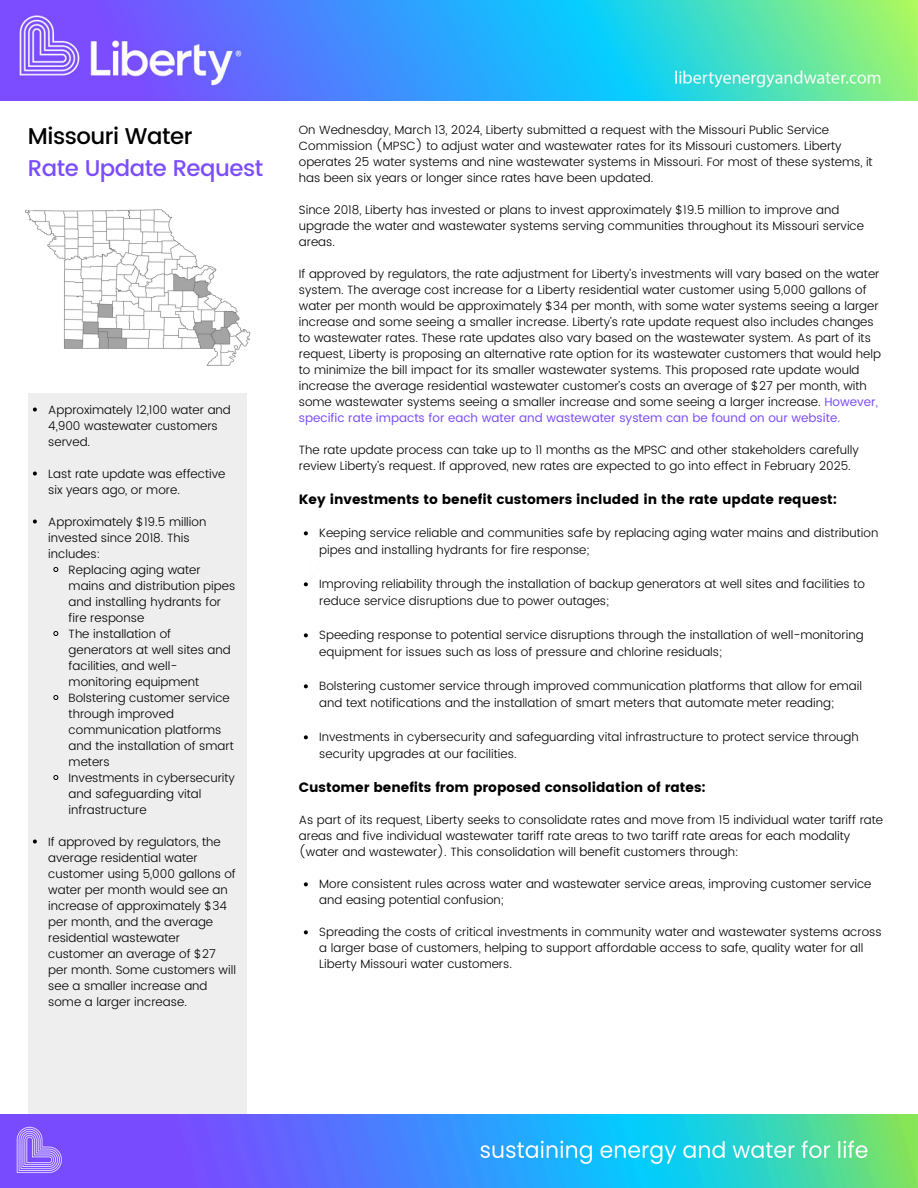
<style>
.page{position:relative;width:918px;height:1188px;background:#fff}
.page>*{position:absolute;margin:0;border:0;box-sizing:border-box;transform-origin:0 0}
.t1{font:500 22.8px/31.5px "Poppins";letter-spacing:-.02em;color:#7c4dff}
.t2{font:13.5px "Poppins";color:#000}
.t3{font:300 12px/16px "Poppins";color:#000}
.s1{color:#000}
.s2{font-weight:400;color:#7c4dff}
</style>
<div class="page">
<div style="left:28px;top:394px;width:219px;height:720px;background:#eee"></div>
<img style="left:0;top:1114px;width:918px;height:74px">
<img style="left:0;top:0;width:918px;height:101px">
<img style="left:25px;top:209px;width:226px;height:157px">
<svg style="left:33px;top:408px;width:4px;height:4px"></svg>
<svg style="left:33px;top:472px;width:4px;height:4px"></svg>
<svg style="left:33px;top:520px;width:4px;height:4px"></svg>
<svg style="left:53px;top:567px;width:6px;height:5px"></svg>
<svg style="left:53px;top:631px;width:6px;height:5px"></svg>
<svg style="left:53px;top:695px;width:6px;height:5px"></svg>
<svg style="left:53px;top:775px;width:6px;height:5px"></svg>
<svg style="left:33px;top:840px;width:4px;height:4px"></svg>
<svg style="left:304px;top:531px;width:4px;height:4px"></svg>
<svg style="left:304px;top:582px;width:4px;height:4px"></svg>
<svg style="left:304px;top:633px;width:4px;height:4px"></svg>
<svg style="left:304px;top:684px;width:4px;height:4px"></svg>
<svg style="left:304px;top:735px;width:4px;height:4px"></svg>
<svg style="left:304px;top:882px;width:4px;height:4px"></svg>
<svg style="left:304px;top:930px;width:4px;height:4px"></svg>
<p class="t1" style="left:28px;top:121px;width:237px"><span class="s1">Missouri Water<br></span>Rate Update Request</p>
<h2 class="t3" style="left:299px;top:122px;width:575px">On Wednesday, March 13, 2024, Liberty submitted a request with the Missouri Public Service Commission (MPSC) to adjust water and wastewater rates for its Missouri customers. Liberty operates 25 water systems and nine wastewater systems in Missouri. For most of these systems, it has been six years or longer since rates have been updated.</h2>
<p class="t3" style="left:299px;top:202px;width:567px">Since 2018, Liberty has invested or plans to invest approximately $19.5 million to improve and upgrade the water and wastewater systems serving communities throughout its Missouri service areas.</p>
<p class="t3" style="left:299px;top:266px;width:584px">If approved by regulators, the rate adjustment for Liberty’s investments will vary based on the water system. The average cost increase for a Liberty residential water customer using 5,000 gallons of water per month would be approximately $34 per month, with some water systems seeing a larger increase and some seeing a smaller increase. Liberty’s rate update request also includes changes to wastewater rates. These rate updates also vary based on the wastewater system. As part of its request, Liberty is proposing an alternative rate option for its wastewater customers that would help to minimize the bill impact for its smaller wastewater systems. This proposed rate update would increase the average residential wastewater customer’s costs an average of $27 per month, with some wastewater systems seeing a smaller increase and some seeing a larger increase. <span class="s2">However, specific rate impacts for each water and wastewater system can be found on our website.</span></p>
<p class="t3" style="left:299px;top:442px;width:562px">The rate update process can take up to 11 months as the MPSC and other stakeholders carefully review Liberty’s request. If approved, new rates are expected to go into effect in February 2025.</p>
<p class="t2" style="left:299px;top:492px;width:540px">Key investments to benefit customers included in the rate update request:</p>
<p class="t3" style="left:319px;top:525px;width:561px;line-height:17px">Keeping service reliable and communities safe by replacing aging water mains and distribution pipes and installing hydrants for fire response;</p>
<p class="t3" style="left:319px;top:576px;width:547px;line-height:17px">Improving reliability through the installation of backup generators at well sites and facilities to reduce service disruptions due to power outages;</p>
<p class="t3" style="left:319px;top:627px;width:546px;line-height:17px">Speeding response to potential service disruptions through the installation of well-monitoring equipment for issues such as loss of pressure and chlorine residuals;</p>
<p class="t3" style="left:319px;top:678px;width:544px;line-height:17px">Bolstering customer service through improved communication platforms that allow for email and text notifications and the installation of smart meters that automate meter reading;</p>
<p class="t3" style="left:319px;top:729px;width:541px;line-height:17px">Investments in cybersecurity and safeguarding vital infrastructure to protect service through security upgrades at our facilities.</p>
<p class="t2" style="left:299px;top:780px;width:408px">Customer benefits from proposed consolidation of rates:</p>
<p class="t3" style="left:299px;top:812px;width:586px">As part of its request, Liberty seeks to consolidate rates and move from 15 individual water tariff rate areas and five individual wastewater tariff rate areas to two tariff rate areas for each modality (water and wastewater). This consolidation will benefit customers through:</p>
<p class="t3" style="left:319px;top:876px;width:554px">More consistent rules across water and wastewater service areas, improving customer service and easing potential confusion;</p>
<p class="t3" style="left:319px;top:924px;width:564px">Spreading the costs of critical investments in community water and wastewater systems across a larger base of customers, helping to support affordable access to safe, quality water for all<br>Liberty Missouri water customers.</p>
<p class="t3" style="left:48px;top:401px;width:184px">Approximately 12,100 water and<br>4,900 wastewater customers served.</p>
<p class="t3" style="left:48px;top:465px;width:179px">Last rate update was effective six years ago, or more.</p>
<p class="t3" style="left:48px;top:513px;width:160px">Approximately $19.5 million invested since 2018. This includes:</p>
<h2 class="t3" style="left:69px;top:561px;width:168px">Replacing aging water mains and distribution pipes and installing hydrants for fire response</h2>
<p class="t3" style="left:69px;top:625px;width:164px">The installation of generators at well sites and facilities, and well&shy;monitoring equipment</p>
<p class="t3" style="left:69px;top:689px;width:167px">Bolstering customer service through improved communication platforms and the installation of smart meters</p>
<p class="t3" style="left:69px;top:769px;width:168px">Investments in cybersecurity and safeguarding vital infrastructure</p>
<p class="t3" style="left:48px;top:833px;width:189px">If approved by regulators, the average residential water customer using 5,000 gallons of water per month would see an increase of approximately $34 per month, and the average residential wastewater customer an average of $27 per month. Some customers will see a smaller increase and some a larger increase.</p>
</div>
